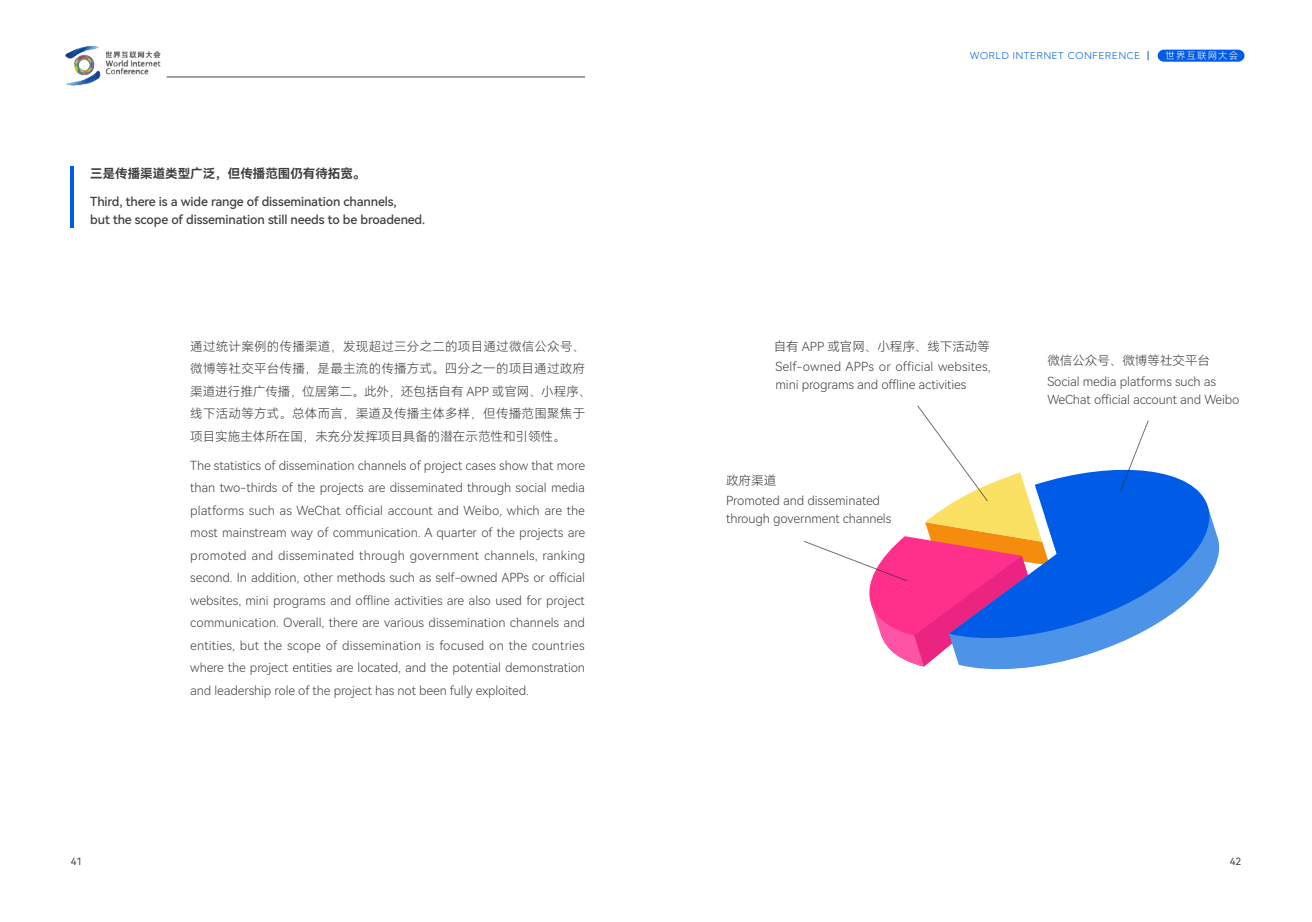
<style>
.page{position:relative;width:1312px;height:922px;background:#fff}
.page>*{position:absolute;margin:0;border:0;box-sizing:border-box;transform-origin:0 0}
.t1{font:12.5px/22.5px "Harmony OS Sans SC Light";color:#413d3c}
.t2{font:12.5px/22.5px "Harmony OS Sans SC Light";letter-spacing:.02em;color:#413d3c}
.t3{font:12.5px/17.5px "Harmony OS Sans SC Medium";letter-spacing:-.01em;color:#413d3c}
.t4{font:12.5px "Harmony OS Sans SC Bold";color:#413d3c}
.t5{font:10px "Harmony OS Sans SC";color:#413d3c}
.t6{font:300 9.38px "Kumbh Sans";letter-spacing:.08em;color:#005ce6}
.t7{font:9.38px "Harmony OS Sans SC Light";letter-spacing:.12em;color:#fff}
</style>
<div class="page">
<svg style="left:1157px;top:50px;width:87px;height:12px"></svg>
<img style="left:66px;top:46px;width:94px;height:40px">
<hr style="left:167px;top:77px;width:418px;height:1px;background:#413d3c">
<svg style="left:869px;top:581px;width:79px;height:85px"></svg>
<svg style="left:948px;top:545px;width:272px;height:125px"></svg>
<svg style="left:948px;top:471px;width:271px;height:170px"></svg>
<svg style="left:804px;top:405px;width:344px;height:176px"></svg>
<hr style="left:71px;top:166px;width:3px;height:61px;background:#005ce5">
<p class="t4" style="left:90px;top:165px;width:276px">三是传播渠道类型广泛，但传播范围仍有待拓宽。</p>
<p class="t3" style="left:90px;top:193px;width:336px">Third, there is a wide range of dissemination channels,<br>but the scope of dissemination still needs to be broadened.</p>
<p class="t2" style="left:190px;top:334px;width:402px">通过统计案例的传播渠道，发现超过三分之二的项目通过微信公众号、微博等社交平台传播，是最主流的传播方式。四分之一的项目通过政府渠道进行推广传播，位居第二。此外，还包括自有 APP 或官网、小程序、线下活动等方式。总体而言，渠道及传播主体多样，但传播范围聚焦于项目实施主体所在国，未充分发挥项目具备的潜在示范性和引领性。</p>
<p class="t1" style="left:190px;top:453px;width:396px;text-align:justify">The statistics of dissemination channels of project cases show that more than two-thirds of the projects are disseminated through social media platforms such as WeChat official account and Weibo, which are the most mainstream way of communication. A quarter of the projects are promoted and disseminated through government channels, ranking second. In addition, other methods such as self-owned APPs or official websites, mini programs and offline activities are also used for project communication. Overall, there are various dissemination channels and entities, but the scope of dissemination is focused on the countries where the project entities are located, and the potential demonstration and leadership role of the project has not been fully exploited.</p>
<p class="t6" style="left:969px;top:51px;width:172px">WORLD INTERNET CONFERENCE</p>
<p class="t7" style="left:1165px;top:49px;width:74px">世界互联网大会</p>
<p class="t1" style="left:773px;top:334px;width:218px">自有 APP 或官网、小程序、线下活动等</p>
<p class="t1" style="left:775px;top:357px;width:217px;line-height:17.5px">Self-owned APPs or official websites, mini programs and offline activities</p>
<p class="t1" style="left:726px;top:468px;width:51px">政府渠道</p>
<p class="t1" style="left:726px;top:491px;width:167px;line-height:17.5px">Promoted and disseminated through government channels</p>
<p class="t1" style="left:1047px;top:349px;width:164px">微信公众号、微博等社交平台</p>
<p class="t1" style="left:1047px;top:372px;width:194px;line-height:17.5px">Social media platforms such as<br>WeChat official account and Weibo</p>
<p class="t5" style="left:71px;top:854px;width:13px">41</p>
<p class="t5" style="left:1229px;top:854px;width:13px">42</p>
</div>
